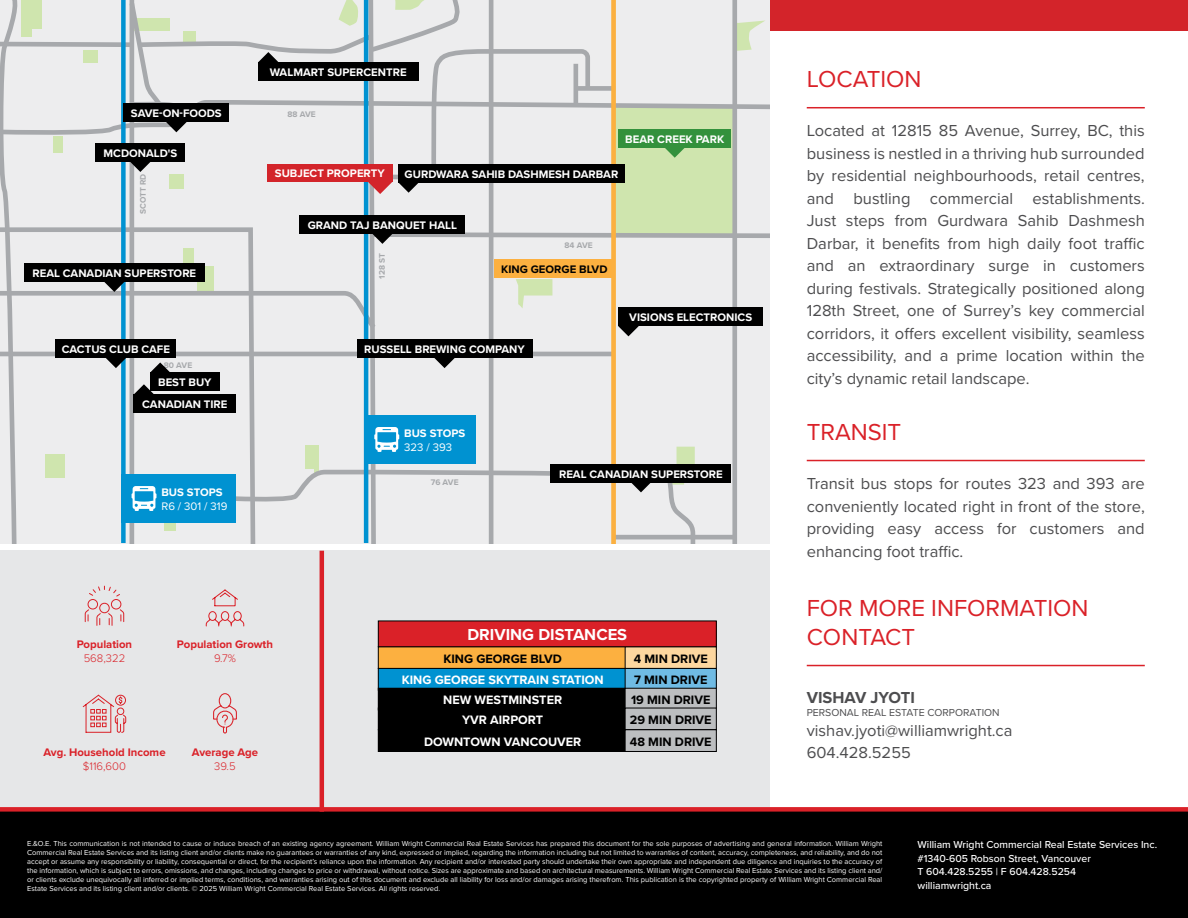
<style>
.page{position:relative;width:1188px;height:918px;background:#fff}
.page>*{position:absolute;margin:0;border:0;box-sizing:border-box;transform-origin:0 0}
.t1{font:24px/28.8px "Proxima Nova";color:#da2128}
.t2{font:16.5px/22.5px "Proxima Nova";color:#4d4d4f;text-align:justify}
.t3{font:700 16.5px "Proxima Nova";color:#fff}
.t4{font:700 16.5px "Proxima Nova";color:#4d4d4f}
.t5{font:700 12.6px/19.8px "Proxima Nova";color:#fff;text-align:center}
.t6{font:700 12.6px/21.8px "Proxima Nova";color:#000}
.t7{font:700 11.4px "Proxima Nova";color:#fff}
.t8{font:700 11.4px "Proxima Nova";color:#da2128}
.t9{font:300 11.4px "Proxima Nova";color:#da2128}
.t10{font:11.4px "Proxima Nova";color:#fff}
.t11{font:700 11.4px "Proxima Nova";color:#000}
.t12{font:500 10.5px/13.5px "Proxima Nova";color:#fff}
.t13{font:10.5px "Proxima Nova";color:#4d4d4f}
.t14{font:700 8.4px "Proxima Nova";color:#a7a9ac}
.t15{font:7.5px/9px "Proxima Nova";color:#fff;text-align:justify}
</style>
<div class="page">
<div style="left:0;top:551px;width:770px;height:256px;background:#e6e7e8"></div>
<div style="left:0;top:807px;width:1188px;height:111px;background:#000"></div>
<hr style="left:807px;top:107px;width:338px;height:1px;background:#da2128">
<hr style="left:807px;top:460px;width:338px;height:1px;background:#da2128">
<div style="left:770px;top:0;width:418px;height:30px;background:#d3242a"></div>
<svg style="left:0;top:0;width:770px;height:543px;background:#cacfcf"></svg>
<div style="left:150px;top:373px;width:70px;height:18px;background:#000"></div>
<div style="left:494px;top:260px;width:121px;height:18px;background:#fcb040"></div>
<div style="left:378px;top:647px;width:249px;height:21px;background:#fcb040"></div>
<div style="left:378px;top:668px;width:249px;height:22px;background:#0092d1"></div>
<div style="left:378px;top:668px;width:249px;height:22px;border:1px solid #000"></div>
<div style="left:378px;top:688px;width:249px;height:22px;background:#000"></div>
<div style="left:378px;top:708px;width:249px;height:22px;background:#000"></div>
<div style="left:378px;top:730px;width:249px;height:21px;background:#000"></div>
<div style="left:378px;top:729px;width:249px;height:23px;border:1px solid #000"></div>
<div style="left:625px;top:647px;width:91px;height:21px;background:#fdd79f"></div>
<div style="left:625px;top:668px;width:91px;height:22px;background:#6fbbe4"></div>
<div style="left:625px;top:668px;width:92px;height:22px;border:1px solid #000"></div>
<div style="left:625px;top:688px;width:91px;height:22px;background:#bcbec0"></div>
<div style="left:625px;top:688px;width:92px;height:22px;border:1px solid #000"></div>
<div style="left:625px;top:708px;width:91px;height:22px;background:#bcbec0"></div>
<div style="left:625px;top:730px;width:91px;height:21px;background:#bcbec0"></div>
<div style="left:625px;top:729px;width:92px;height:23px;border:1px solid #000"></div>
<div style="left:378px;top:621px;width:338px;height:26px;background:#da2128"></div>
<div style="left:378px;top:621px;width:339px;height:26px;border:1px solid #000"></div>
<hr style="left:807px;top:665px;width:338px;height:1px;background:#da2128">
<svg style="left:84px;top:585px;width:41px;height:41px"></svg>
<svg style="left:82px;top:694px;width:45px;height:39px"></svg>
<svg style="left:205px;top:589px;width:40px;height:38px"></svg>
<svg style="left:213px;top:693px;width:24px;height:41px"></svg>
<hr style="left:320px;top:551px;width:4px;height:261px;background:#da2128">
<h3 class="t7" style="left:131px;top:107px;width:92px">SAVE-ON-FOODS</h3>
<h3 class="t7" style="left:104px;top:147px;width:75px">MCDONALD'S</h3>
<p class="t14" style="left:138px;top:214px;width:42px;rotate:-90deg">SCOTT RD</p>
<h3 class="t7" style="left:32px;top:266px;width:165px">REAL CANADIAN SUPERSTORE</h3>
<h3 class="t7" style="left:62px;top:343px;width:110px">CACTUS CLUB CAFE</h3>
<p class="t14" style="left:164px;top:360px;width:30px">80 AVE</p>
<h3 class="t7" style="left:158px;top:376px;width:55px">BEST BUY</h3>
<h3 class="t7" style="left:142px;top:398px;width:87px">CANADIAN TIRE</h3>
<h3 class="t7" style="left:161px;top:486px;width:63px">BUS STOPS</h3>
<h3 class="t10" style="left:161px;top:499px;width:67px">R6 / 301 / 319</h3>
<h3 class="t7" style="left:270px;top:65px;width:138px">WALMART SUPERCENTRE</h3>
<p class="t14" style="left:287px;top:110px;width:30px">88 AVE</p>
<h3 class="t7" style="left:275px;top:167px;width:111px">SUBJECT PROPERTY</h3>
<h3 class="t7" style="left:625px;top:132px;width:100px">BEAR CREEK PARK</h3>
<h3 class="t7" style="left:405px;top:167px;width:215px">GURDWARA SAHIB DASHMESH DARBAR</h3>
<h3 class="t7" style="left:308px;top:218px;width:151px">GRAND TAJ BANQUET HALL</h3>
<p class="t14" style="left:377px;top:279px;width:27px;rotate:-90deg">128 ST</p>
<p class="t14" style="left:565px;top:241px;width:30px">84 AVE</p>
<h3 class="t11" style="left:501px;top:263px;width:108px">KING GEORGE BLVD</h3>
<h3 class="t7" style="left:364px;top:343px;width:162px">RUSSELL BREWING COMPANY</h3>
<h3 class="t7" style="left:629px;top:311px;width:124px">VISIONS ELECTRONICS</h3>
<h3 class="t7" style="left:404px;top:426px;width:63px">BUS STOPS</h3>
<h3 class="t10" style="left:404px;top:440px;width:49px">323 / 393</h3>
<p class="t14" style="left:431px;top:477px;width:29px">76 AVE</p>
<h3 class="t7" style="left:559px;top:467px;width:165px">REAL CANADIAN SUPERSTORE</h3>
<h3 class="t8" style="left:77px;top:637px;width:57px">Population</h3>
<h3 class="t9" style="left:84px;top:649px;width:43px">568,322</h3>
<h3 class="t8" style="left:177px;top:638px;width:98px">Population Growth</h3>
<h3 class="t9" style="left:214px;top:649px;width:23px">9.7%</h3>
<h3 class="t8" style="left:43px;top:745px;width:124px">Avg. Household Income</h3>
<h3 class="t9" style="left:83px;top:757px;width:45px">$116,600</h3>
<h3 class="t8" style="left:192px;top:745px;width:68px">Average Age</h3>
<h3 class="t9" style="left:214px;top:757px;width:23px">39.5</h3>
<h2 class="t3" style="left:467px;top:625px;width:161px">DRIVING DISTANCES</h2>
<h3 class="t6" style="left:443px;top:648px;width:120px">KING GEORGE BLVD</h3>
<h3 class="t5" style="left:402px;top:671px;width:204px">KING GEORGE SKYTRAIN STATION<br>NEW WESTMINSTER<br>YVR AIRPORT</h3>
<h3 class="t5" style="left:424px;top:732px;width:159px">DOWNTOWN VANCOUVER</h3>
<h3 class="t6" style="left:634px;top:648px;width:76px">4 MIN DRIVE<br>7 MIN DRIVE</h3>
<h3 class="t6" style="left:630px;top:690px;width:83px;line-height:19.8px">19 MIN DRIVE<br>29 MIN DRIVE</h3>
<h3 class="t6" style="left:630px;top:731px;width:83px">48 MIN DRIVE</h3>
<h1 class="t1" style="left:807px;top:65px;width:116px">LOCATION</h1>
<p class="t2" style="left:807px;top:120px;width:340px">Located at 12815 85 Avenue, Surrey, BC, this business is nestled in a thriving hub surrounded by residential neighbourhoods, retail centres, and bustling commercial establishments.<br>Just steps from Gurdwara Sahib Dashmesh Darbar, it benefits from high daily foot traffic and an extraordinary surge in customers during festivals. Strategically positioned along 128th Street, one of Surrey’s key commercial corridors, it offers excellent visibility, seamless accessibility, and a prime location within the city’s dynamic retail landscape.</p>
<h1 class="t1" style="left:807px;top:418px;width:96px">TRANSIT</h1>
<h2 class="t2" style="left:807px;top:473px;width:340px">Transit bus stops for routes 323 and 393 are conveniently located right in front of the store, providing easy access for customers and enhancing foot traffic.</h2>
<h1 class="t1" style="left:807px;top:594px;width:283px">FOR MORE INFORMATION<br>CONTACT</h1>
<h2 class="t4" style="left:807px;top:687px;width:110px">VISHAV JYOTI</h2>
<h3 class="t13" style="left:807px;top:706px;width:194px">PERSONAL REAL ESTATE CORPORATION</h3>
<h2 class="t2" style="left:807px;top:719px;width:207px">vishav.jyoti@williamwright.ca<br>604.428.5255</h2>
<p class="t15" style="left:27px;top:839px;width:857px">E.&amp;O.E. This communication is not intended to cause or induce breach of an existing agency agreement. William Wright Commercial Real Estate Services has prepared this document for the sole purposes of advertising and general information. William Wright Commercial Real Estate Services and its listing client and/or clients make no guarantees or warranties of any kind, expressed or implied, regarding the information including but not limited to warranties of content, accuracy, completeness, and reliability, and do not accept or assume any responsibility or liability, consequential or direct, for the recipient’s reliance upon the information. Any recipient and/or interested party should undertake their own appropriate and independent due diligence and inquiries to the accuracy of the information, which is subject to errors, omissions, and changes, including changes to price or withdrawal, without notice. Sizes are approximate and based on architectural measurements. William Wright Commercial Real Estate Services and its listing client and/ or clients exclude unequivocally all inferred or implied terms, conditions, and warranties arising out of this document and exclude all liability for loss and/or damages arising therefrom. This publication is the copyrighted property of William Wright Commercial Real Estate Services and its listing client and/or clients. © 2025 William Wright Commercial Real Estate Services. All rights reserved.</p>
<h3 class="t12" style="left:918px;top:838px;width:241px">William Wright Commercial Real Estate Services Inc. #1340-605 Robson Street, Vancouver<br>T 604.428.5255 | F 604.428.5254<br>williamwright.ca</h3>
</div>
